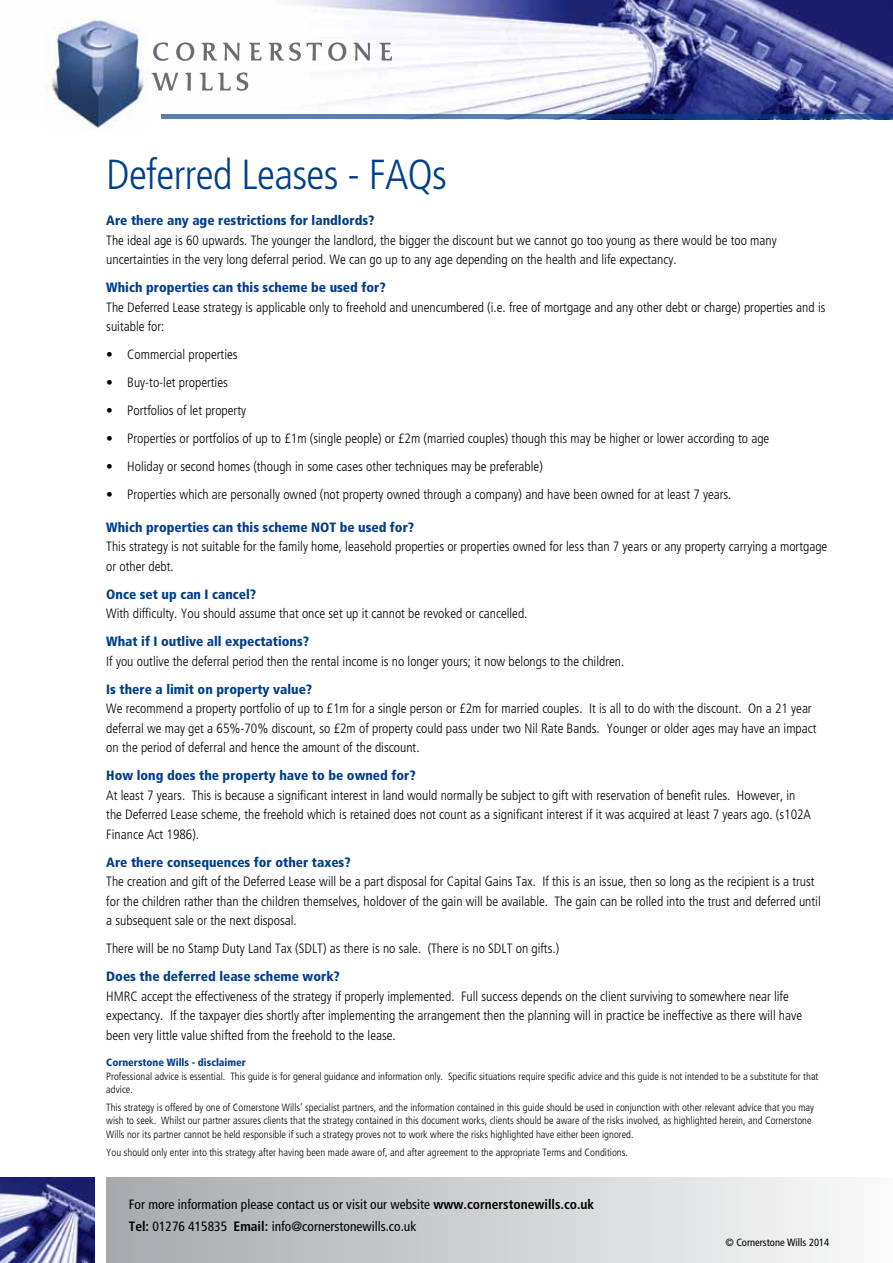
<style>
.page{position:relative;width:893px;height:1263px;background:#fff}
.page>*{position:absolute;margin:0;border:0;box-sizing:border-box;transform-origin:0 0}
.t1{font:300 condensed 42px "Frutiger";letter-spacing:-.015em;color:#023f88}
.t2{font:300 condensed 13.5px/19.5px "Frutiger";color:#000}
.t3{font:900 condensed 13.5px "Frutiger";color:#023f88}
.t4{font:condensed 13.5px/21.8px "Frutiger";color:#000}
.t5{font:300 condensed 10.5px/13.5px "Frutiger";color:#000}
.t6{font:900 condensed 10.5px "Frutiger";color:#023f88}
.t7{font:condensed 10.5px "Frutiger";color:#000}
.s1{font-weight:700}
</style>
<div class="page">
<img style="left:80px;top:0;width:813px;height:115px">
<svg style="left:153px;top:42px;width:15px;height:19px"></svg>
<svg style="left:176px;top:42px;width:18px;height:19px"></svg>
<svg style="left:202px;top:43px;width:15px;height:18px"></svg>
<svg style="left:223px;top:43px;width:17px;height:18px"></svg>
<svg style="left:249px;top:43px;width:13px;height:18px"></svg>
<svg style="left:269px;top:42px;width:32px;height:19px"></svg>
<svg style="left:307px;top:43px;width:15px;height:18px"></svg>
<svg style="left:328px;top:42px;width:18px;height:19px"></svg>
<svg style="left:353px;top:43px;width:17px;height:18px"></svg>
<svg style="left:380px;top:43px;width:12px;height:18px"></svg>
<svg style="left:152px;top:73px;width:26px;height:18px"></svg>
<svg style="left:185px;top:73px;width:6px;height:18px"></svg>
<svg style="left:200px;top:73px;width:31px;height:18px"></svg>
<svg style="left:237px;top:72px;width:11px;height:19px"></svg>
<img style="left:47px;top:19px;width:104px;height:111px">
<div style="left:106px;top:1178px;width:787px;height:85px;background:linear-gradient(to right,#a7a9ac,#fafafb)"></div>
<img style="left:0;top:1178px;width:94px;height:85px">
<svg style="left:161px;top:115px;width:732px;height:4px;background:#39629c"></svg>
<h1 class="t1" style="left:106px;top:150px;width:342px">Deferred Leases - FAQs</h1>
<p class="t3" style="left:106px;top:213px;width:270px">Are there any age restrictions for landlords?</p>
<p class="t2" style="left:106px;top:231px;width:672px">The ideal age is 60 upwards. The younger the landlord, the bigger the discount but we cannot go too young as there would be too many uncertainties in the very long deferral period. We can go up to any age depending on the health and life expectancy.</p>
<p class="t3" style="left:106px;top:280px;width:281px">Which properties can this scheme be used for?</p>
<p class="t2" style="left:106px;top:298px;width:721px">The Deferred Lease strategy is applicable only to freehold and unencumbered (i.e. free of mortgage and any other debt or charge) properties and is suitable for:</p>
<p class="t2" style="left:106px;top:345px;width:133px">• Commercial properties</p>
<p class="t2" style="left:106px;top:373px;width:123px">• Buy-to-let properties</p>
<p class="t2" style="left:106px;top:401px;width:141px">• Portfolios of let property</p>
<p class="t2" style="left:106px;top:429px;width:665px">• Properties or portfolios of up to £1m (single people) or £2m (married couples) though this may be higher or lower according to age</p>
<p class="t2" style="left:106px;top:457px;width:438px">• Holiday or second homes (though in some cases other techniques may be preferable)</p>
<p class="t2" style="left:106px;top:485px;width:627px">• Properties which are personally owned (not property owned through a company) and have been owned for at least 7 years.</p>
<p class="t3" style="left:106px;top:519px;width:309px">Which properties can this scheme NOT be used for?</p>
<p class="t2" style="left:106px;top:537px;width:722px">This strategy is not suitable for the family home, leasehold properties or properties owned for less than 7 years or any property carrying a mortgage or other debt.</p>
<p class="t3" style="left:106px;top:586px;width:151px">Once set up can I cancel?</p>
<p class="t2" style="left:106px;top:604px;width:423px">With difficulty. You should assume that once set up it cannot be revoked or cancelled.</p>
<p class="t3" style="left:106px;top:633px;width:204px">What if I outlive all expectations?</p>
<p class="t2" style="left:106px;top:651px;width:520px">If you outlive the deferral period then the rental income is no longer yours; it now belongs to the children.</p>
<p class="t3" style="left:106px;top:681px;width:207px">Is there a limit on property value?</p>
<p class="t2" style="left:106px;top:699px;width:712px">We recommend a property portfolio of up to £1m for a single person or £2m for married couples. It is all to do with the discount. On a 21 year deferral we may get a 65%-70% discount, so £2m of property could pass under two Nil Rate Bands. Younger or older ages may have an impact on the period of deferral and hence the amount of the discount.</p>
<p class="t3" style="left:106px;top:767px;width:311px">How long does the property have to be owned for?</p>
<p class="t2" style="left:106px;top:785px;width:706px">At least 7 years. This is because a significant interest in land would normally be subject to gift with reservation of benefit rules. H owever, in the Deferred Lease scheme, the freehold which is retained does not count as a significant interest if it was acquired at least 7 years ago. (s102A<br>Finance Act 1986).</p>
<p class="t3" style="left:106px;top:854px;width:246px">Are there consequences for other taxes?</p>
<p class="t2" style="left:106px;top:872px;width:716px">The creation and gift of the Deferred Lease will be a part disposal for Capital Gains Tax. If this is an issue, then so long as the recipient is a trust for the children rather than the children themselves, holdover of the gain will be available. The gain can be rolled into the trust and deferred until a subsequent sale or the next disposal.</p>
<p class="t2" style="left:106px;top:939px;width:454px">There will be no Stamp Duty Land Tax (SDLT) as there is no sale. (There is no SDLT on gifts.)</p>
<p class="t3" style="left:106px;top:968px;width:235px">Does the deferred lease scheme work?</p>
<p class="t2" style="left:106px;top:986px;width:697px">H MRC accept the effectiveness of the strategy if properly implemented. Full success depends on the client surviving to somewhere near life expectancy. If the taxpayer dies shortly after implementing the arrangement then the planning will in practice be ineffective as there will have been very little value shifted from the freehold to the lease.</p>
<p class="t6" style="left:106px;top:1056px;width:141px">Cornerstone Wills - disclaimer</p>
<p class="t5" style="left:106px;top:1069px;width:714px">Professional advice is essential. This guide is for general guidance and information only. Specific situations require specific advice and this guide is not intended to be a substitute for that advice.</p>
<p class="t5" style="left:106px;top:1100px;width:709px">This strategy is offered by one of Cornerstone Wills’ specialist partners, and the information contained in this guide should be used in conjunction with other relevant advice that you may wish to seek. Whilst our partner assures clients that the strategy contained in this document works, clients should be aware of the risks involved, as highlighted herein, and Cornerstone<br>Wills nor its partner cannot be held responsible if such a strategy proves not to work where the risks highlighted have either been ignored.</p>
<p class="t5" style="left:106px;top:1145px;width:523px">You should only enter into this strategy after having been made aware of, and after agreement to the appropriate Terms and Conditions.</p>
<p class="t4" style="left:129px;top:1194px;width:467px">For more information please contact us or visit our website <span class="s1">www.cornerstonewills.co.uk<br>Tel:</span> 01276 415835 <span class="s1">Email:</span> info@cornerstonewills.co.uk</p>
<p class="t7" style="left:725px;top:1236px;width:105px">© Cornerstone Wills 2014</p>
</div>
